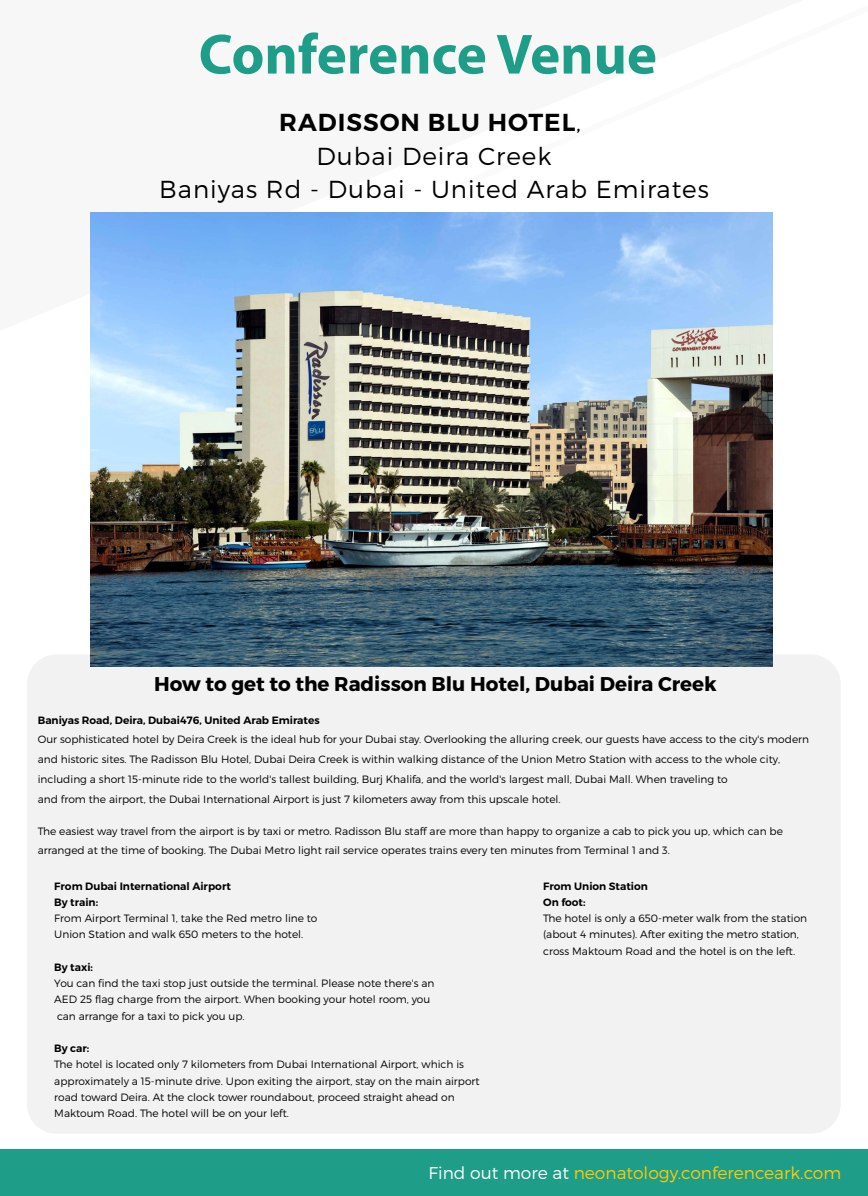
<style>
.page{position:relative;width:868px;height:1196px;background:#fff}
.page>*{position:absolute;margin:0;border:0;box-sizing:border-box;transform-origin:0 0}
.t1{font:700 57.05px "Myriad Pro";color:#1e9d88}
.t2{font:24.57px/33.3px "Trueno Lt";letter-spacing:.04em;color:#000;text-align:center}
.t3{font:24.57px "Trueno S Bd";letter-spacing:.04em;color:#000}
.t4{font:19.91px "Trueno Bd";color:#000}
.t5{font:17.08px "Trueno Lt";color:#ffcb05}
.t6{font:10.61px/16.2px "Trueno Lt";color:#000}
.t7{font:10.61px/16.2px "Trueno S Bd";color:#000}
.s1{font-family:"Trueno Lt"}
.s2{color:#fff}
</style>
<div class="page">
<div style="left:27px;top:654px;width:814px;height:480px;background:#f2f2f2;border-radius:30px"></div>
<div style="left:0;top:1149px;width:868px;height:47px;background:#1e9d88"></div>
<img style="left:91px;top:213px;width:681px;height:454px">
<h1 class="t1" style="left:199px;top:17px;width:460px">Conference Venue</h1>
<h2 class="t3" style="left:279px;top:108px;width:303px">RADISSON BLU HOTEL<span class="s1">,</span></h2>
<h2 class="t2" style="left:159px;top:139px;width:551px">Dubai Deira Creek<br>Baniyas Rd - Dubai - United Arab Emirates</h2>
<h3 class="t4" style="left:154px;top:671px;width:564px">How to get to the Radisson Blu Hotel, Dubai Deira Creek</h3>
<p class="t7" style="left:38px;top:712px;width:283px">Baniyas Road, Deira, Dubai476, United Arab Emirates</p>
<p class="t6" style="left:38px;top:730px;width:773px;line-height:19.7px">Our sophisticated hotel by Deira Creek is the ideal hub for your Dubai stay. Overlooking the alluring creek, our guests have access to the city's modern and historic sites. The Radisson Blu Hotel, Dubai Deira Creek is within walking distance of the Union Metro Station with access to the whole city, including a short 15-minute ride to the world's tallest building, Burj Khalifa, and the world's largest mall, Dubai Mall. When traveling to<br>and from the airport, the Dubai International Airport is just 7 kilometers away from this upscale hotel.</p>
<p class="t6" style="left:38px;top:821px;width:747px;line-height:19.7px">The easiest way travel from the airport is by taxi or metro. Radisson Blu staff are more than happy to organize a cab to pick you up, which can be arranged at the time of booking. The Dubai Metro light rail service operates trains every ten minutes from Terminal 1 and 3.</p>
<p class="t7" style="left:54px;top:878px;width:178px">From Dubai International Airport<br>By train:</p>
<p class="t6" style="left:54px;top:910px;width:265px">From Airport Terminal 1, take the Red metro line to<br>Union Station and walk 650 meters to the hotel.</p>
<p class="t7" style="left:54px;top:959px;width:40px">By taxi:</p>
<p class="t6" style="left:54px;top:975px;width:382px">You can find the taxi stop just outside the terminal. Please note there's an<br>AED 25 flag charge from the airport. When booking your hotel room, you can arrange for a taxi to pick you up.</p>
<p class="t7" style="left:54px;top:1040px;width:37px">By car:</p>
<p class="t6" style="left:54px;top:1056px;width:427px">The hotel is located only 7 kilometers from Dubai International Airport, which is approximately a 15-minute drive. Upon exiting the airport, stay on the main airport road toward Deira. At the clock tower roundabout, proceed straight ahead on Maktoum Road. The hotel will be on your left.</p>
<p class="t7" style="left:543px;top:878px;width:106px">From Union Station<br>On foot:</p>
<p class="t6" style="left:543px;top:910px;width:265px">The hotel is only a 650-meter walk from the station (about 4 minutes). After exiting the metro station, cross Maktoum Road and the hotel is on the left.</p>
<h3 class="t5" style="left:429px;top:1162px;width:414px"><span class="s2">Find out more at</span> neonatology.conferenceark.com</h3>
</div>
